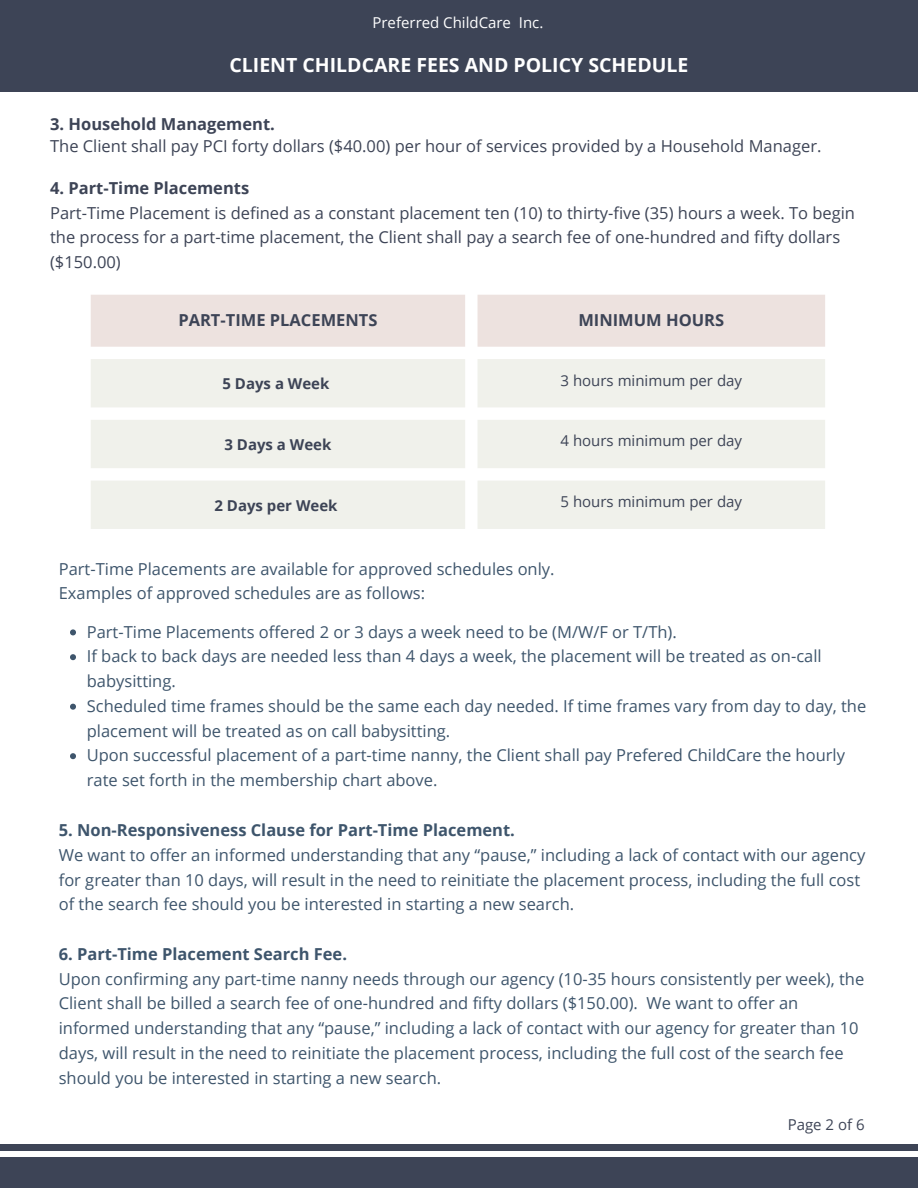
<style>
.page{position:relative;width:918px;height:1188px;background:#fff}
.page>*{position:absolute;margin:0;border:0;box-sizing:border-box;transform-origin:0 0}
.t1{font:700 19.5px "Open Sans";color:#fff}
.t2{font:16.5px/24.8px "Open Sans";color:#3e556c}
.t3{font:16.5px/24.8px "Open Sans";color:#3d4456}
.t4{font:700 16.5px "Open Sans";color:#3e556c}
.t5{font:700 16.5px "Open Sans";color:#3d4456}
.t6{font:15px "Open Sans";color:#3d4456}
.t7{font:700 15px "Open Sans";color:#3d4456}
.t8{font:15px "Open Sans";color:#fff}
</style>
<div class="page">
<div style="left:0;top:0;width:918px;height:92px;background:#3d4456"></div>
<div style="left:0;top:1157px;width:918px;height:31px;background:#3d4456"></div>
<div style="left:0;top:1144px;width:918px;height:7px;background:#3d4456"></div>
<svg style="left:70px;top:629px;width:6px;height:6px"></svg>
<svg style="left:70px;top:654px;width:6px;height:6px"></svg>
<svg style="left:70px;top:704px;width:6px;height:6px"></svg>
<svg style="left:70px;top:753px;width:6px;height:6px"></svg>
<div style="left:91px;top:295px;width:734px;height:52px;background:#ede2df"></div>
<svg style="left:91px;top:359px;width:734px;height:170px;fill:#f0f1eb"></svg>
<p class="t8" style="left:373px;top:12px;width:172px">Preferred ChildCare Inc.</p>
<p class="t1" style="left:229px;top:51px;width:461px">CLIENT CHILDCARE FEES AND POLICY SCHEDULE</p>
<p class="t5" style="left:50px;top:112px;width:226px">3. Household Management.</p>
<p class="t3" style="left:50px;top:133px;width:773px">The Client shall pay PCI forty dollars ($40.00) per hour of services provided by a Household Manager.</p>
<p class="t5" style="left:50px;top:176px;width:201px">4. Part-Time Placements</p>
<p class="t3" style="left:50px;top:200px;width:806px">Part-Time Placement is defined as a constant placement ten (10) to thirty-five (35) hours a week. To begin the process for a part-time placement, the Client shall pay a search fee of one-hundred and fifty dollars ($150.00)</p>
<p class="t5" style="left:178px;top:309px;width:201px">PART-TIME PLACEMENTS</p>
<p class="t5" style="left:578px;top:309px;width:147px">MINIMUM HOURS</p>
<p class="t7" style="left:223px;top:373px;width:108px">5 Days a Week</p>
<p class="t6" style="left:561px;top:370px;width:183px">3 hours minimum per day</p>
<p class="t7" style="left:224px;top:434px;width:108px">3 Days a Week</p>
<p class="t6" style="left:561px;top:430px;width:183px">4 hours minimum per day</p>
<p class="t7" style="left:214px;top:495px;width:125px">2 Days per Week</p>
<p class="t6" style="left:561px;top:491px;width:183px">5 hours minimum per day</p>
<p class="t2" style="left:59px;top:556px;width:497px">Part-Time Placements are available for approved schedules only.</p>
<p class="t2" style="left:59px;top:581px;width:368px">Examples of approved schedules are as follows:</p>
<p class="t2" style="left:87px;top:619px;width:592px">Part-Time Placements offered 2 or 3 days a week need to be (M/W/F or T/Th).</p>
<p class="t2" style="left:87px;top:644px;width:736px">If back to back days are needed less than 4 days a week, the placement will be treated as on-call babysitting.</p>
<p class="t2" style="left:87px;top:693px;width:781px">Scheduled time frames should be the same each day needed. If time frames vary from day to day, the placement will be treated as on call babysitting.</p>
<p class="t2" style="left:87px;top:743px;width:760px">Upon successful placement of a part-time nanny, the Client shall pay Prefered ChildCare the hourly rate set forth in the membership chart above.</p>
<p class="t4" style="left:59px;top:818px;width:458px">5. Non-Responsiveness Clause for Part-Time Placement.</p>
<p class="t2" style="left:59px;top:842px;width:808px">We want to offer an informed understanding that any “pause,” including a lack of contact with our agency for greater than 10 days, will result in the need to reinitiate the placement process, including the full cost of the search fee should you be interested in starting a new search.</p>
<p class="t4" style="left:59px;top:942px;width:290px">6. Part-Time Placement Search Fee.</p>
<p class="t2" style="left:59px;top:966px;width:807px">Upon confirming any part-time nanny needs through our agency (10-35 hours consistently per week), the Client shall be billed a search fee of one-hundred and fifty dollars ($150.00). We want to offer an informed understanding that any “pause,” including a lack of contact with our agency for greater than 10 days, will result in the need to reinitiate the placement process, including the full cost of the search fee should you be interested in starting a new search.</p>
<p class="t6" style="left:788px;top:1114px;width:78px">Page 2 of 6</p>
</div>
